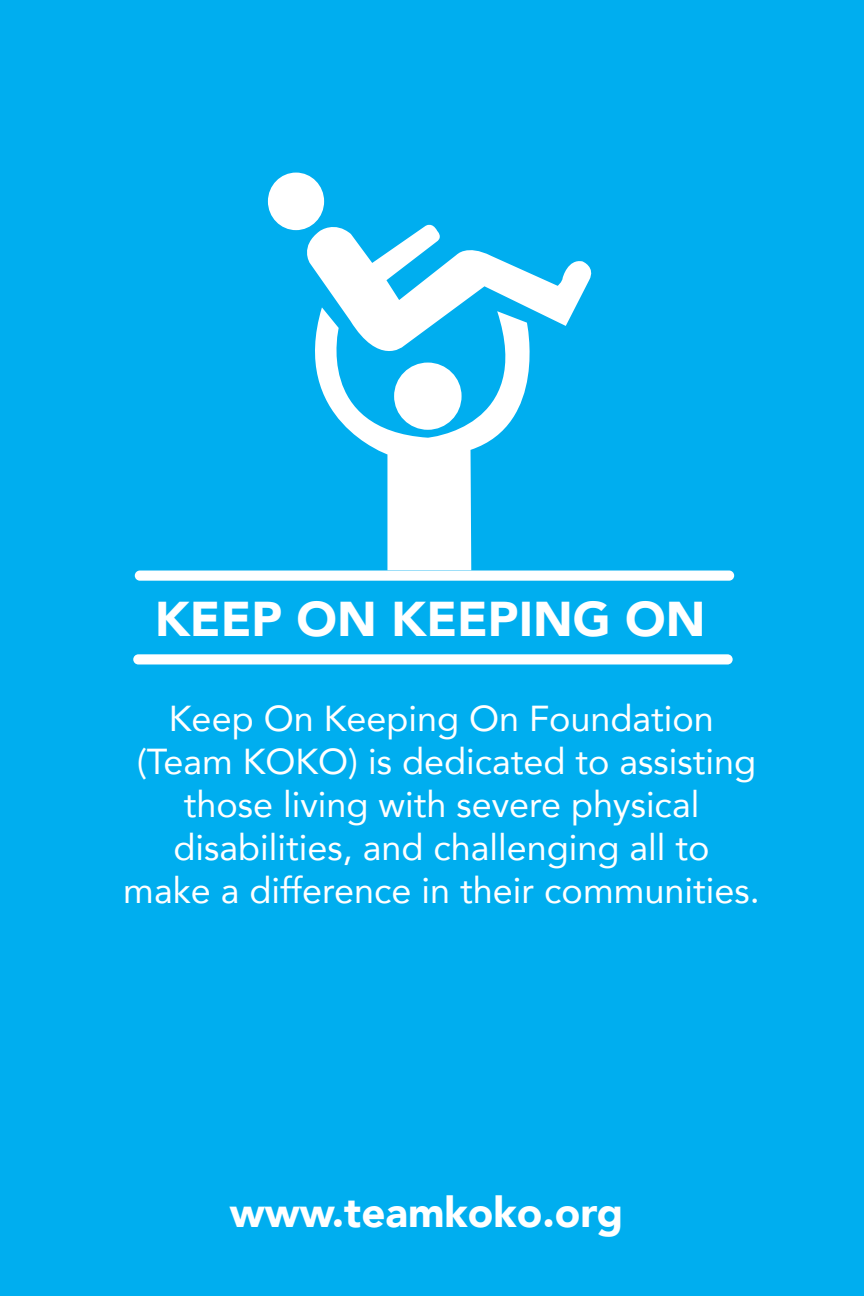
<style>
.page{position:relative;width:864px;height:1296px;background:#00aeef}
.page>*{position:absolute;margin:0;border:0;box-sizing:border-box;transform-origin:0 0}
.t1{font:900 48.9px "Avenir";color:#fff}
.t2{font:900 42px "Avenir";color:#fff}
.t3{font:36px/43.2px "Avenir";color:#fff;text-align:center}
</style>
<div class="page">
<div style="left:135px;top:571px;width:599px;height:10px;background:#fff;border-radius:5px"></div>
<div style="left:133px;top:654px;width:600px;height:10px;background:#fff;border-radius:5px"></div>
<div style="left:268px;top:173px;width:56px;height:57px;background:#fff;border-radius:50%"></div>
<svg style="left:316px;top:367px;width:213px;height:203px"></svg>
<div style="left:394px;top:363px;width:68px;height:67px;background:#fff;border-radius:50%"></div>
<svg style="left:299px;top:220px;width:293px;height:147px"></svg>
<h1 class="t1" style="left:155px;top:577px;width:552px">KEEP ON KEEPING ON</h1>
<p class="t3" style="left:123px;top:695px;width:638px">Keep On Keeping On Foundation (Team KOKO) is dedicated to assisting those living with severe physical disabilities, and challenging all to<br>make a difference in their communities.</p>
<p class="t2" style="left:230px;top:1176px;width:395px">www.teamkoko.org</p>
</div>
